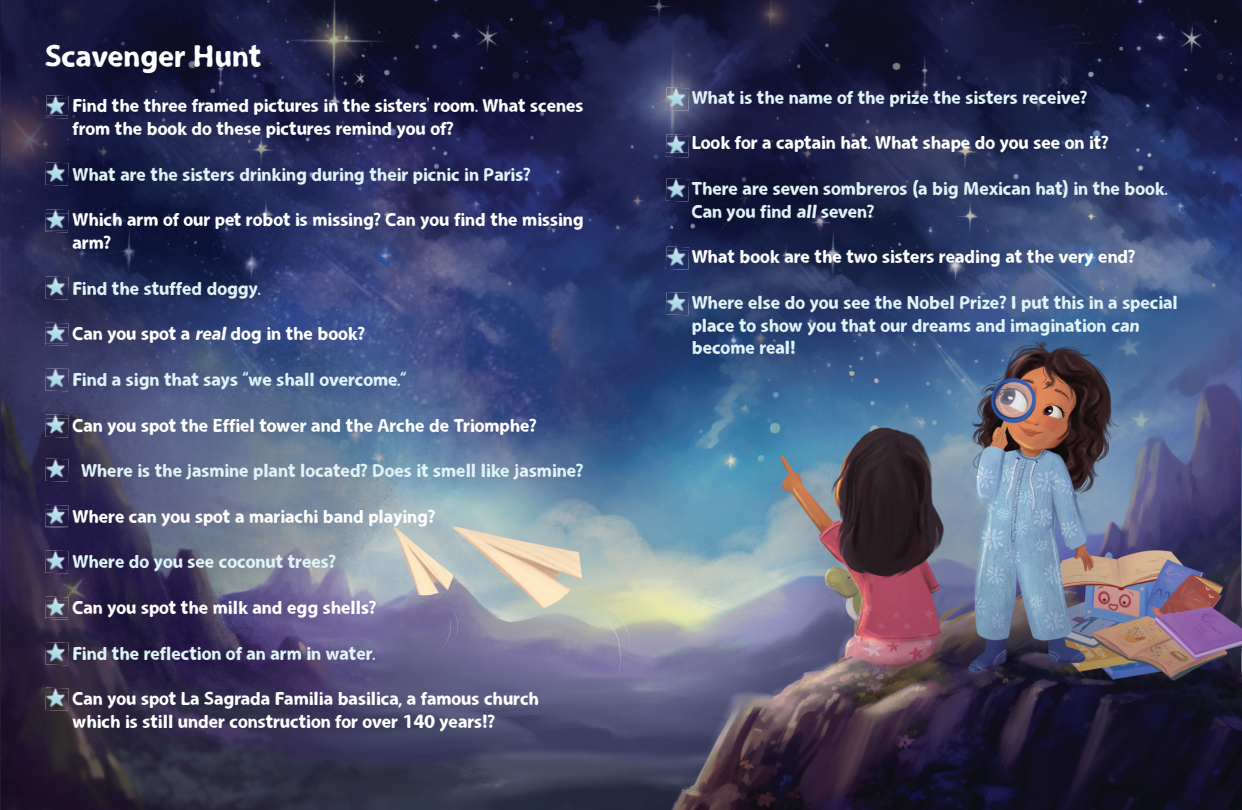
<style>
.page{position:relative;width:1242px;height:810px;background:#fff}
.page>*{position:absolute;margin:0;border:0;box-sizing:border-box;transform-origin:0 0}
.t1{font:31px "Loosey Sans";color:#fff}
.t2{font:18.5px/22.8px "Loosey Sans";color:#fff}
.t3{font:18.5px/22.8px "Loosey Sans";color:#dff3f8}
.s1{font-style:italic}
</style>
<div class="page">
<img style="left:0;top:0;width:1242px;height:810px">
<img style="left:46px;top:95px;width:23px;height:23px">
<img style="left:46px;top:98px;width:23px;height:17px">
<img style="left:45px;top:209px;width:24px;height:23px">
<img style="left:45px;top:213px;width:23px;height:17px">
<img style="left:45px;top:414px;width:24px;height:24px">
<img style="left:45px;top:419px;width:23px;height:16px">
<img style="left:45px;top:323px;width:24px;height:23px">
<img style="left:45px;top:327px;width:23px;height:17px">
<img style="left:45px;top:505px;width:24px;height:23px">
<img style="left:45px;top:510px;width:23px;height:17px">
<img style="left:45px;top:597px;width:24px;height:23px">
<img style="left:45px;top:601px;width:23px;height:17px">
<img style="left:45px;top:688px;width:24px;height:23px">
<img style="left:45px;top:692px;width:23px;height:17px">
<img style="left:45px;top:162px;width:24px;height:24px">
<img style="left:45px;top:276px;width:24px;height:24px">
<img style="left:45px;top:459px;width:24px;height:23px">
<img style="left:45px;top:368px;width:24px;height:23px">
<img style="left:45px;top:550px;width:24px;height:23px">
<img style="left:45px;top:642px;width:24px;height:23px">
<img style="left:666px;top:134px;width:23px;height:24px">
<img style="left:666px;top:136px;width:23px;height:17px">
<img style="left:666px;top:247px;width:23px;height:23px">
<img style="left:666px;top:250px;width:23px;height:17px">
<img style="left:666px;top:292px;width:23px;height:23px">
<svg style="left:666px;top:309px;width:21px;height:1px"></svg>
<img style="left:666px;top:88px;width:23px;height:23px">
<svg style="left:666px;top:104px;width:21px;height:1px"></svg>
<img style="left:666px;top:178px;width:23px;height:24px">
<svg style="left:666px;top:195px;width:21px;height:1px"></svg>
<h1 class="t1" style="left:45px;top:41px;width:218px">Scavenger Hunt</h1>
<p class="t2" style="left:73px;top:95px;width:512px">Find the three framed pictures in the sisters' room. What scenes from the book do these pictures remind you of?</p>
<p class="t3" style="left:73px;top:164px;width:459px">What are the sisters drinking during their picnic in Paris?</p>
<p class="t2" style="left:73px;top:209px;width:513px">Which arm of our pet robot is missing? Can you find the missing arm?</p>
<p class="t3" style="left:73px;top:278px;width:190px">Find the stuffed doggy.</p>
<p class="t2" style="left:73px;top:323px;width:294px">Can you spot a <span class="s1">real</span> dog in the book?</p>
<p class="t3" style="left:73px;top:369px;width:335px">Find a sign that says "we shall overcome."</p>
<p class="t2" style="left:73px;top:415px;width:466px">Can you spot the Effiel tower and the Arche de Triomphe?</p>
<p class="t3" style="left:81px;top:460px;width:504px">Where is the jasmine plant located? Does it smell like jasmine?</p>
<p class="t2" style="left:73px;top:506px;width:364px">Where can you spot a mariachi band playing?</p>
<p class="t3" style="left:73px;top:551px;width:265px">Where do you see coconut trees?</p>
<p class="t2" style="left:73px;top:597px;width:305px">Can you spot the milk and egg shells?</p>
<p class="t3" style="left:73px;top:643px;width:304px">Find the reflection of an arm in water.</p>
<p class="t2" style="left:73px;top:688px;width:468px">Can you spot La Sagrada Familia basilica, a famous church which is still under construction for over 140 years!?</p>
<p class="t3" style="left:692px;top:87px;width:397px">What is the name of the prize the sisters receive?</p>
<p class="t2" style="left:692px;top:132px;width:418px">Look for a captain hat. What shape do you see on it?</p>
<p class="t3" style="left:692px;top:178px;width:477px">There are seven sombreros (a big Mexican hat) in the book.<br>Can you find all seven?</p>
<p class="t2" style="left:692px;top:246px;width:445px">What book are the two sisters reading at the very end?</p>
<p class="t3" style="left:692px;top:292px;width:488px">Where else do you see the Nobel Prize? I put this in a special place to show you that our dreams and imagination can become real!</p>
</div>
